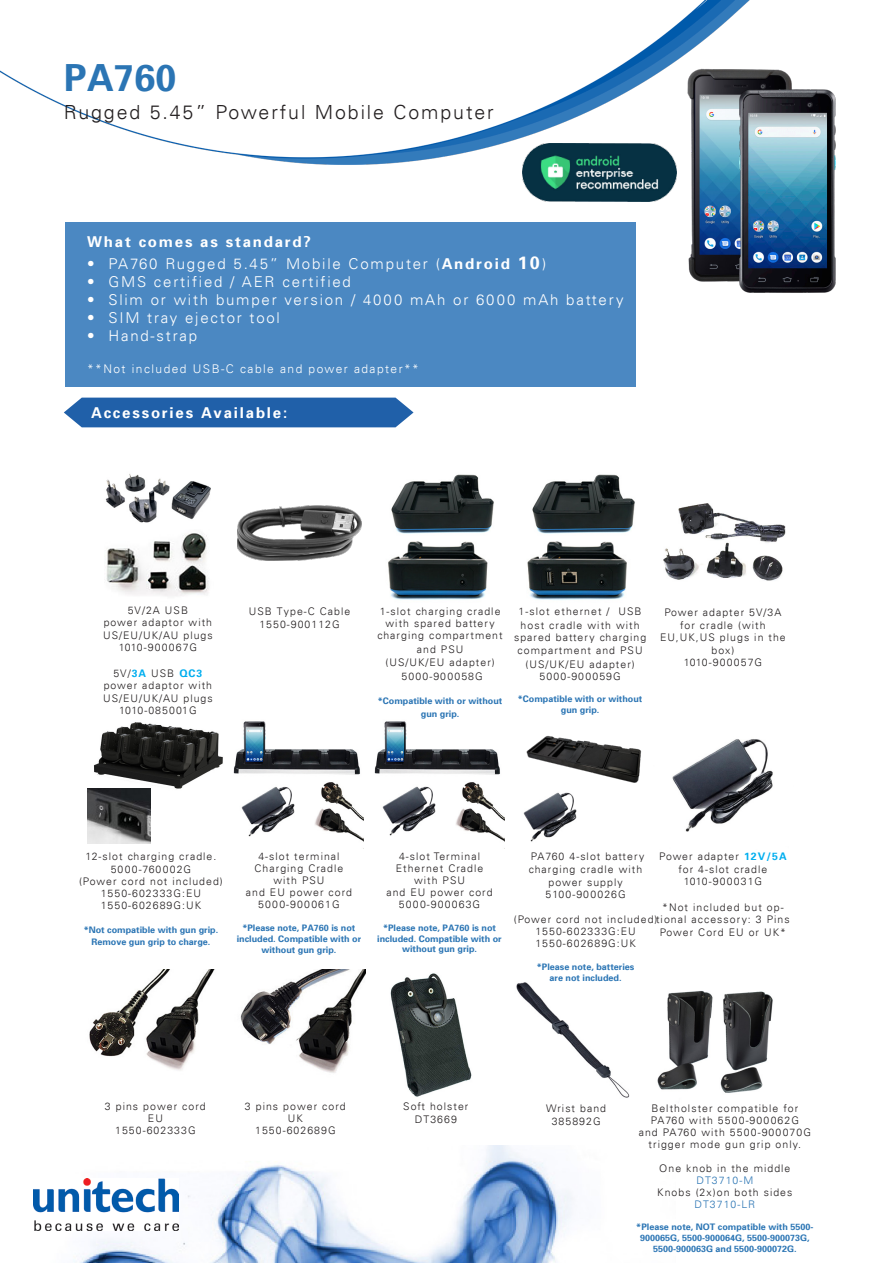
<style>
.page{position:relative;width:893px;height:1263px;background:#fff}
.page>*{position:absolute;margin:0;border:0;box-sizing:border-box;transform-origin:0 0}
.t1{font:700 37.5px "Univers 65";color:#2b75b4}
.t2{font:300 19.5px "Univers LT";letter-spacing:.1em;color:#231f20}
.t3{font:300 15px "Univers LT";letter-spacing:.12em;color:#fff}
.t4{font:700 15px "Univers 65";letter-spacing:.12em;color:#fff}
.t5{font:300 12px "Univers LT";letter-spacing:.12em;color:#fff}
.t6{font:300 10.5px/12px "Univers LT";letter-spacing:.1em;color:#231f20;text-align:center}
.t7{font:300 10.5px "Univers LT";letter-spacing:.1em;color:#2b75b4}
.t8{font:700 9px/10.8px "Univers 65";color:#2b75b4;text-align:center}
.s1{font-family:"Univers 65";font-weight:700}
.s2{font-family:"Univers 65";font-weight:700;font-size:18px}
.s3{font-family:"Univers 65";font-weight:700;color:#00aeef}
.s4{color:#2b75b4}
</style>
<div class="page">
<img style="left:94px;top:722px;width:129px;height:67px">
<img style="left:73px;top:1146px;width:500px;height:117px">
<img style="left:657px;top:991px;width:116px;height:102px">
<img style="left:0;top:0;width:750px;height:228px">
<img style="left:33px;top:1178px;width:145px;height:53px">
<img style="left:390px;top:973px;width:82px;height:124px">
<img style="left:516px;top:982px;width:114px;height:116px">
<img style="left:523px;top:144px;width:113px;height:57px">
<img style="left:663px;top:503px;width:123px;height:78px">
<img style="left:374px;top:721px;width:126px;height:54px">
<img style="left:388px;top:541px;width:239px;height:59px">
<img style="left:391px;top:474px;width:103px;height:60px">
<img style="left:532px;top:474px;width:103px;height:60px">
<img style="left:382px;top:786px;width:54px;height:50px">
<img style="left:456px;top:782px;width:48px;height:59px">
<img style="left:526px;top:735px;width:116px;height:48px">
<img style="left:233px;top:721px;width:127px;height:54px">
<img style="left:241px;top:786px;width:54px;height:51px">
<img style="left:315px;top:782px;width:48px;height:59px">
<img style="left:89px;top:970px;width:276px;height:103px">
<img style="left:523px;top:792px;width:54px;height:50px">
<img style="left:672px;top:739px;width:101px;height:93px">
<img style="left:237px;top:505px;width:124px;height:55px">
<img style="left:88px;top:788px;width:63px;height:56px">
<img style="left:105px;top:474px;width:106px;height:49px">
<img style="left:106px;top:533px;width:103px;height:63px">
<div style="left:66px;top:223px;width:570px;height:164px;background:#4b88c2"></div>
<div style="left:64px;top:398px;width:350px;height:29px;background:#2060a9"></div>
<img style="left:636px;top:40px;width:156px;height:188px">
<img style="left:662px;top:81px;width:174px;height:212px">
<p class="t1" style="left:64px;top:54px;width:114px">PA760</p>
<p class="t2" style="left:64px;top:100px;width:431px">Rugged 5.45” Powerful Mobile Computer</p>
<p class="t4" style="left:87px;top:232px;width:225px">What comes as standard?</p>
<p class="t3" style="left:87px;top:255px;width:461px">• PA760 Rugged 5.45” Mobile Computer (<span class="s1">Android</span> <span class="s2">10</span>)</p>
<p class="t3" style="left:87px;top:273px;width:265px">• GMS certified / AER certified</p>
<p class="t3" style="left:87px;top:291px;width:538px">• Slim or with bumper version / 4000 mAh or 6000 mAh battery</p>
<p class="t3" style="left:87px;top:309px;width:194px">• SIM tray ejector tool</p>
<p class="t3" style="left:87px;top:327px;width:111px">• Hand-strap</p>
<p class="t5" style="left:87px;top:362px;width:333px">**Not included USB-C cable and power adapter**</p>
<p class="t4" style="left:91px;top:403px;width:198px">Accessories Available:</p>
<p class="t6" style="left:103px;top:604px;width:111px;line-height:12.6px">5V/2A USB<br>power adaptor with<br>US/EU/UK/AU plugs</p>
<p class="t6" style="left:119px;top:642px;width:80px">1010-900067G</p>
<p class="t6" style="left:113px;top:667px;width:91px">5V/<span class="s3">3A</span> USB <span class="s3">QC3</span></p>
<p class="t6" style="left:103px;top:679px;width:111px;line-height:12.6px">power adaptor with<br>US/EU/UK/AU plugs<br>1010-085001G</p>
<p class="t6" style="left:249px;top:605px;width:103px">USB Type-C Cable</p>
<p class="t6" style="left:259px;top:618px;width:82px">1550-900112G</p>
<p class="t6" style="left:378px;top:605px;width:127px">1-slot charging cradle with spared battery charging compartment</p>
<p class="t6" style="left:385px;top:642px;width:111px;line-height:13.5px">and PSU<br>(US/UK/EU adapter)<br>5000-900058G</p>
<p class="t8" style="left:378px;top:694px;width:126px;line-height:13.5px">*Compatible with or without gun grip.</p>
<p class="t6" style="left:519px;top:605px;width:124px;line-height:13.5px;text-align:left">1-slot ethernet / USB host cradle with with</p>
<p class="t6" style="left:514px;top:630px;width:134px;line-height:13.2px">spared battery charging compartment and PSU (US/UK/EU adapter)<br>5000-900059G</p>
<p class="t8" style="left:518px;top:693px;width:126px">*Compatible with or without gun grip.</p>
<p class="t6" style="left:660px;top:606px;width:127px;line-height:12.6px">Power adapter 5V/3A for cradle (with<br>EU,UK,US plugs in the box)<br>1010-900057G</p>
<p class="t6" style="left:85px;top:850px;width:133px">12-slot charging cradle.</p>
<p class="t6" style="left:79px;top:863px;width:145px">5000-760002G<br>(Power cord not included)<br>1550-602333G:EU</p>
<p class="t6" style="left:101px;top:900px;width:102px">1550-602689G:UK</p>
<p class="t8" style="left:84px;top:923px;width:136px;line-height:12.6px">*Not compatible with gun grip.<br>Remove gun grip to charge.</p>
<p class="t6" style="left:246px;top:850px;width:108px">4-slot terminal<br>Charging Cradle with PSU<br>and EU power cord<br>5000-900061G</p>
<p class="t8" style="left:237px;top:922px;width:126px">*Please note, PA760 is not included. Compatible with or without gun grip.</p>
<p class="t6" style="left:386px;top:850px;width:108px">4-slot Terminal<br>Ethernet Cradle with PSU<br>and EU power cord<br>5000-900063G</p>
<p class="t8" style="left:377px;top:922px;width:126px">*Please note, PA760 is not included. Compatible with or without gun grip.</p>
<p class="t6" style="left:659px;top:850px;width:129px;line-height:12.6px">Power adapter <span class="s3">12V/5A </span>for 4-slot cradle</p>
<p class="t6" style="left:684px;top:876px;width:80px">1010-900031G</p>
<p class="t6" style="left:662px;top:901px;width:123px">*Not included but op-</p>
<p class="t6" style="left:660px;top:926px;width:128px">Power Cord EU or UK*</p>
<p class="t6" style="left:529px;top:850px;width:117px;line-height:12.6px">PA760 4-slot battery charging cradle with power supply</p>
<p class="t6" style="left:545px;top:888px;width:82px">5100-900026G</p>
<p class="t6" style="left:535px;top:914px;width:256px;text-align:left;text-indent:-22px">(Power cord not included)tional accessory: 3 Pins<br>1550-602333G:EU</p>
<p class="t6" style="left:535px;top:938px;width:102px">1550-602689G:UK</p>
<p class="t8" style="left:537px;top:961px;width:99px">*Please note, batteries are not included.</p>
<p class="t6" style="left:105px;top:1100px;width:102px">3 pins power cord<br>EU</p>
<p class="t6" style="left:115px;top:1124px;width:82px">1550-602333G</p>
<p class="t6" style="left:245px;top:1100px;width:102px">3 pins power cord</p>
<p class="t6" style="left:288px;top:1112px;width:17px">UK</p>
<p class="t6" style="left:255px;top:1124px;width:82px">1550-602689G</p>
<p class="t6" style="left:403px;top:1100px;width:67px;line-height:12.6px">Soft holster<br>DT3669</p>
<p class="t6" style="left:546px;top:1102px;width:61px">Wrist band</p>
<p class="t6" style="left:552px;top:1115px;width:50px">385892G</p>
<p class="t6" style="left:639px;top:1102px;width:174px">Beltholster compatible for<br>PA760 with 5500-900062G<br>and PA760 with 5500-900070G trigger mode gun grip only.</p>
<p class="t6" style="left:659px;top:1162px;width:133px">One knob in the middle<br><span class="s4">DT3710-M</span></p>
<p class="t6" style="left:657px;top:1186px;width:137px">Knobs (2x)on both sides</p>
<p class="t7" style="left:694px;top:1197px;width:62px">DT3710-LR</p>
<p class="t8" style="left:636px;top:1221px;width:179px">*Please note, NOT compatible with 5500-<br>900065G, 5500-900064G, 5500-900073G,<br>5500-900063G and 5500-900072G.</p>
</div>
